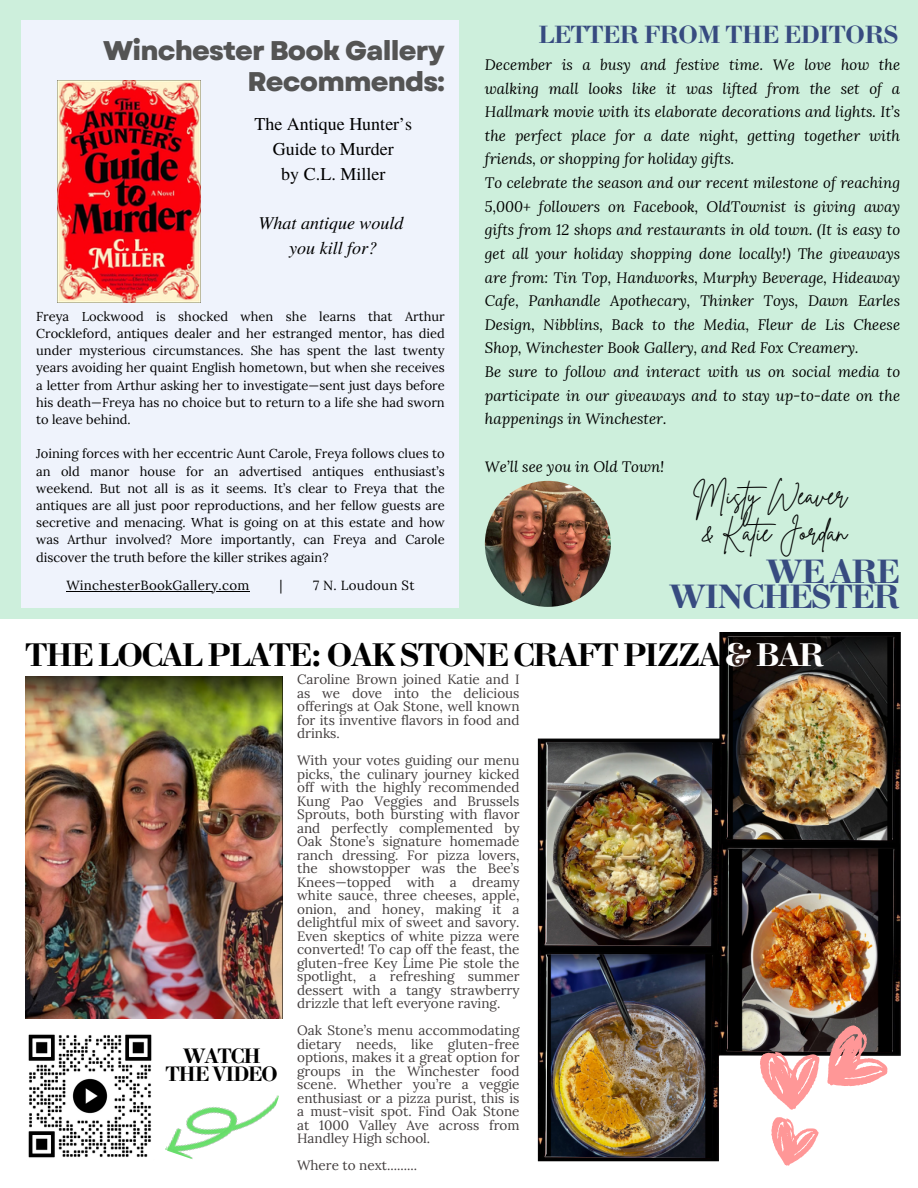
<style>
.page{position:relative;width:918px;height:1188px;background:#cdefdc}
.page>*{position:absolute;margin:0;border:0;box-sizing:border-box;transform-origin:0 0}
.t1{font:700 35.55px "Bodoni";letter-spacing:-.05em;color:#374b80}
.t2{font:700 34.5px "Bodoni";letter-spacing:-.06em;color:#000}
.t3{font:800 27px/31.5px "Garet";letter-spacing:-.03em;color:#545454;text-align:right}
.t4{font:26.55px/36.8px "Brittany Signature";color:#000;text-align:center}
.t5{font:700 26.25px "Bodoni";letter-spacing:-.03em;color:#374b80}
.t6{font:700 22.05px/18.5px "Bodoni";letter-spacing:-.06em;color:#000;text-align:center}
.t7{font:18px/24.8px "Te X Gyre Termes";color:#000;text-align:center}
.t8{font:italic 18px/24.8px "Te X Gyre Termes";color:#000;text-align:center}
.t9{font:italic 15px/23.7px "Lora";color:#000;text-align:justify}
.t10{font:13.5px/13.5px "Lora";color:#423d3d;text-align:justify}
.t11{font:13.35px "Lora";letter-spacing:.02em;color:#000}
.t12{font:12.9px/17.2px "Lora";color:#000;text-align:justify}
.s1{color:#fff}
</style>
<div class="page">
<img style="left:485px;top:481px;width:126px;height:126px;border-radius:50%">
<div style="left:0;top:620px;width:918px;height:568px;background:#fff"></div>
<img style="left:165px;top:1095px;width:114px;height:64px">
<img style="left:28px;top:1034px;width:124px;height:124px">
<img style="left:25px;top:677px;width:258px;height:342px">
<img style="left:538px;top:632px;width:363px;height:529px">
<img style="left:545px;top:742px;width:167px;height:204px">
<img style="left:726px;top:637px;width:168px;height:203px">
<img style="left:726px;top:848px;width:168px;height:204px">
<img style="left:545px;top:954px;width:167px;height:204px">
<div style="left:22px;top:21px;width:437px;height:586px;background:#eff3fc"></div>
<svg style="left:746px;top:1020px;width:154px;height:146px"></svg>
<img style="left:57px;top:81px;width:143px;height:222px">
<hr style="left:66px;top:591px;width:184px;height:1px;background:#000">
<p class="t3" style="left:103px;top:35px;width:343px">Winchester Book Gallery<br>Recommends:</p>
<p class="t7" style="left:254px;top:111px;width:159px">The Antique Hunter’s<br>Guide to Murder<br>by C.L. Miller</p>
<p class="t8" style="left:259px;top:210px;width:147px">What antique would you kill for?</p>
<p class="t12" style="left:36px;top:307px;width:410px">Freya Lockwood is shocked when she learns that Arthur Crockleford, antiques dealer and her estranged mentor, has died under mysterious circumstances. She has spent the last twenty years avoiding her quaint English hometown, but when she receives a letter from Arthur asking her to investigate—sent just days before his death—Freya has no choice but to return to a life she had sworn to leave behind.</p>
<p class="t12" style="left:36px;top:445px;width:410px">Joining forces with her eccentric Aunt Carole, Freya follows clues to an old manor house for an advertised antiques enthusiast’s weekend. But not all is as it seems. It’s clear to Freya that the antiques are all just poor reproductions, and her fellow guests are secretive and menacing. What is going on at this estate and how was Arthur involved? More importantly, can Freya and Carole discover the truth before the killer strikes again?</p>
<h1 class="t11" style="left:66px;top:577px;width:184px">WinchesterBookGallery.com</h1>
<h1 class="t11" style="left:280px;top:577px;width:5px">|</h1>
<h1 class="t11" style="left:313px;top:577px;width:103px">7 N. Loudoun St</h1>
<p class="t5" style="left:538px;top:18px;width:362px">LETTER FROM THE EDITORS</p>
<p class="t9" style="left:485px;top:52px;width:417px">December is a busy and festive time. We love how the walking mall looks like it was lifted from the set of a Hallmark movie with its elaborate decorations and lights. It’s the perfect place for a date night, getting together with friends, or shopping for holiday gifts.</p>
<h2 class="t9" style="left:485px;top:170px;width:417px">To celebrate the season and our recent milestone of reaching 5,000+ followers on Facebook, OldTownist is giving away gifts from 12 shops and restaurants in old town. (It is easy to get all your holiday shopping done locally!) The giveaways are from: Tin Top, Handworks, Murphy Beverage, Hideaway Cafe, Panhandle Apothecary, Thinker Toys, Dawn Earles Design, Nibblins, Back to the Media, Fleur de Lis Cheese Shop, Winchester Book Gallery, and Red Fox Creamery.</h2>
<p class="t9" style="left:485px;top:359px;width:417px">Be sure to follow and interact with us on social media to participate in our giveaways and to stay up-to-date on the happenings in Winchester.</p>
<p class="t9" style="left:485px;top:454px;width:181px">We’ll see you in Old Town!</p>
<p class="t4" style="left:693px;top:477px;width:155px">Misty Weaver &amp; Katie Jordan</p>
<p class="t1" style="left:766px;top:550px;width:135px">WE ARE</p>
<p class="t1" style="left:669px;top:575px;width:232px">WINCHESTER</p>
<p class="t2" style="left:25px;top:634px;width:801px">THE LOCAL PLATE: OAK STONE CRAFT PIZZA <span class="s1">&amp; BAR</span></p>
<p class="t6" style="left:166px;top:1047px;width:114px">WATCH<br>THE VIDEO</p>
<h4 class="t10" style="left:297px;top:673px;width:224px">Caroline Brown joined Katie and I as we dove into the delicious offerings at Oak Stone, well known for its inventive flavors in food and drinks.</h4>
<h1 class="t10" style="left:297px;top:754px;width:224px">With your votes guiding our menu picks, the culinary journey kicked off with the highly recommended Kung Pao Veggies and Brussels Sprouts, both bursting with flavor and perfectly complemented by Oak Stone’s signature homemade ranch dressing. For pizza lovers, the showstopper was the Bee’s Knees—topped with a dreamy white sauce, three cheeses, apple, onion, and honey, making it a delightful mix of sweet and savory.<br>Even skeptics of white pizza were converted! To cap off the feast, the gluten-free Key Lime Pie stole the spotlight, a refreshing summer dessert with a tangy strawberry drizzle that left everyone raving.</h1>
<p class="t10" style="left:297px;top:1024px;width:224px">Oak Stone’s menu accommodating dietary needs, like gluten-free options, makes it a great option for groups in the Winchester food scene. Whether you’re a veggie enthusiast or a pizza purist, this is a must-visit spot. Find Oak Stone at 1000 Valley Ave across from Handley High school.</p>
<p class="t10" style="left:297px;top:1159px;width:122px">Where to next.........</p>
</div>
